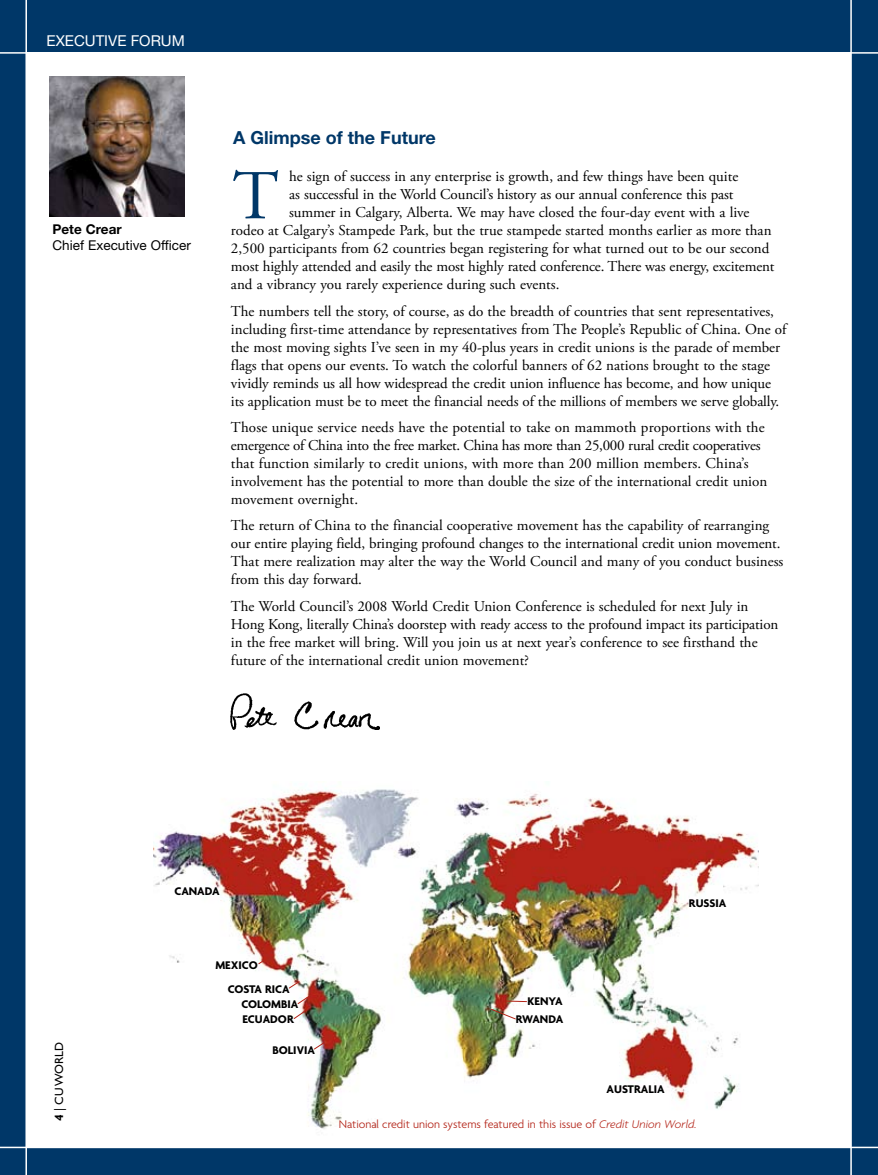
<style>
.page{position:relative;width:878px;height:1175px;background:#fff}
.page>*{position:absolute;margin:0;border:0;box-sizing:border-box;transform-origin:0 0}
.t1{font:69.9px "Adobe Garamond Pro";color:#003768}
.t2{font:700 18px "Helvetica Neue";color:#003768}
.t3{font:15px/18px "Adobe Garamond Pro";color:#000}
.t4{font:15px "Helvetica Neue LT Std";color:#fff}
.t5{font:13.5px "Helvetica Neue LT Std";color:#000}
.t6{font:700 13.5px "Helvetica Neue LT Std";color:#000}
.t7{font:700 12px/18.3px "Agenda";color:#000;text-align:right}
.t8{font:300 12px "Agenda";color:#b32317}
.t9{font:12px "Gill Sans Std";color:#000}
.s1{font-style:italic}
</style>
<div class="page">
<div style="left:0;top:0;width:878px;height:1174px;background:#003768"></div>
<hr style="left:850px;top:0;width:1px;height:1174px;background:#fff">
<div style="left:26px;top:52px;width:824px;height:1095px;background:#fff"></div>
<hr style="left:25px;top:0;width:2px;height:1174px;background:#fff">
<hr style="left:0;top:1146px;width:878px;height:2px;background:#fff">
<hr style="left:0;top:52px;width:878px;height:2px;background:#fff">
<img style="left:50px;top:76px;width:134px;height:141px">
<img style="left:231px;top:693px;width:148px;height:37px">
<img style="left:153px;top:789px;width:605px;height:340px">
<svg style="left:258px;top:956px;width:11px;height:8px"></svg>
<svg style="left:503px;top:1000px;width:24px;height:2px"></svg>
<svg style="left:490px;top:1008px;width:26px;height:11px"></svg>
<svg style="left:313px;top:1041px;width:12px;height:9px"></svg>
<svg style="left:288px;top:980px;width:29px;height:39px"></svg>
<p class="t4" style="left:46px;top:32px;width:140px">Executive Forum</p>
<p class="t6" style="left:52px;top:221px;width:71px">Pete Crear</p>
<p class="t5" style="left:52px;top:238px;width:140px">Chief Executive Officer</p>
<p class="t2" style="left:233px;top:126px;width:204px">A Glimpse of the Future</p>
<h1 class="t1" style="left:232px;top:154px;width:48px">T</h1>
<p class="t3" style="left:289px;top:168px;width:450px">he sign of success in any enterprise is growth, and few things have been quite</p>
<p class="t3" style="left:289px;top:186px;width:446px">as successful in the World Council’s history as our annual conference this past</p>
<p class="t3" style="left:289px;top:204px;width:462px">summer in Calgary, Alberta. We may have closed the four-day event with a live</p>
<p class="t3" style="left:231px;top:222px;width:542px">rodeo at Calgary’s Stampede Park, but the true stampede started months earlier as more than</p>
<p class="t3" style="left:231px;top:240px;width:540px">2,500 participants from 62 countries began registering for what turned out to be our second</p>
<p class="t3" style="left:231px;top:258px;width:545px">most highly attended and easily the most highly rated conference. There was energy, excitement</p>
<p class="t3" style="left:231px;top:276px;width:330px">and a vibrancy you rarely experience during such events.</p>
<p class="t3" style="left:231px;top:302px;width:557px">The numbers tell the story, of course, as do the breadth of countries that sent representatives, including first-time attendance by representatives from The People’s Republic of China. One of the most moving sights I’ve seen in my 40-plus years in credit unions is the parade of member flags that opens our events. To watch the colorful banners of 62 nations brought to the stage vividly reminds us all how widespread the credit union influence has become, and how unique its application must be to meet the financial needs of the millions of members we serve globally.</p>
<p class="t3" style="left:231px;top:419px;width:538px">Those unique service needs have the potential to take on mammoth proportions with the emergence of China into the free market. China has more than 25,000 rural credit cooperatives that function similarly to credit unions, with more than 200 million members. China’s involvement has the potential to more than double the size of the international credit union movement overnight.</p>
<p class="t3" style="left:231px;top:517px;width:554px">The return of China to the financial cooperative movement has the capability of rearranging our entire playing field, bringing profound changes to the international credit union movement.<br>That mere realization may alter the way the World Council and many of you conduct business from this day forward.</p>
<p class="t3" style="left:231px;top:597px;width:549px">The World Council’s 2008 World Credit Union Conference is scheduled for next July in Hong Kong, literally China’s doorstep with ready access to the profound impact its participation in the free market will bring. Will you join us at next year’s conference to see firsthand the future of the international credit union movement?</p>
<p class="t7" style="left:174px;top:881px;width:47px">CANADA</p>
<p class="t7" style="left:688px;top:893px;width:39px">RUSSIA</p>
<p class="t9" style="left:52px;top:1111px;width:71px;rotate:-90deg">| CU WORLD</p>
<p class="t7" style="left:228px;top:953px;width:63px;line-height:24px;text-align:left;text-indent:-12px">MEXICO<br>COSTA RICA</p>
<p class="t7" style="left:241px;top:995px;width:59px">COLOMBIA</p>
<p class="t7" style="left:242px;top:1010px;width:53px">ECUADOR</p>
<p class="t7" style="left:272px;top:1040px;width:44px">BOLIVIA</p>
<p class="t7" style="left:516px;top:991px;width:49px">KENYA<br>RWANDA</p>
<p class="t7" style="left:606px;top:1079px;width:60px">AUSTRALIA</p>
<p class="t8" style="left:339px;top:1117px;width:359px">National credit union systems featured in this issue of <span class="s1">Credit Union World.</span></p>
</div>
